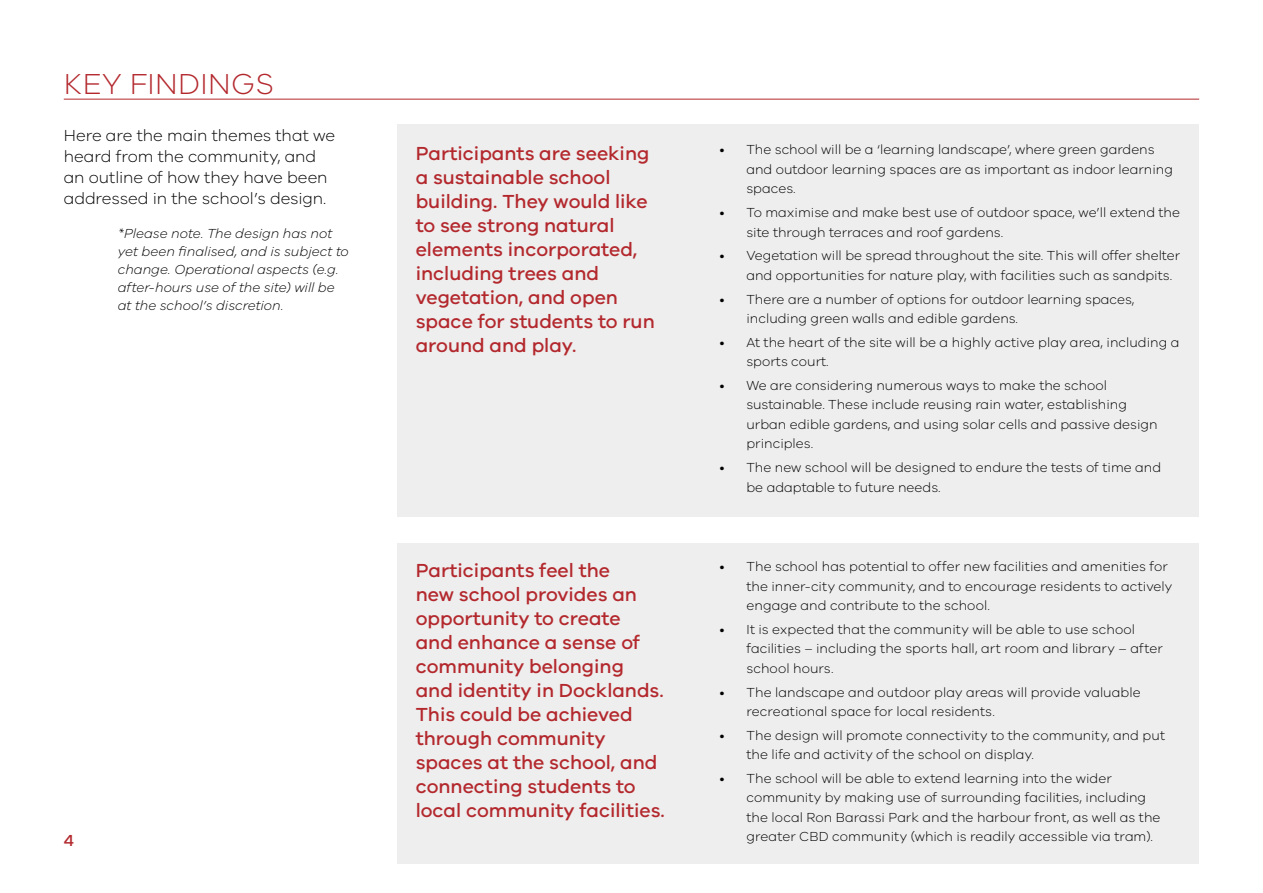
<style>
.page{position:relative;width:1263px;height:893px;background:#fff}
.page>*{position:absolute;margin:0;border:0;box-sizing:border-box;transform-origin:0 0}
.t1{font:300 29.85px "VIC";letter-spacing:.01em;color:#b3282d}
.t2{font:500 19.5px/24px "VIC";color:#b3282d}
.t3{font:300 16.5px/21px "VIC";letter-spacing:-.005em;color:#000}
.t4{font:500 16.5px "VIC";color:#b3282d}
.t5{font:300 13.5px/19.5px "VIC";color:#000}
.t6{font:italic 300 13.5px/18px "VIC";color:#000}
</style>
<div class="page">
<hr style="left:64px;top:99px;width:1135px;height:1px;background:#b3282d">
<div style="left:398px;top:124px;width:801px;height:393px;background:#eee"></div>
<div style="left:398px;top:543px;width:801px;height:320px;background:#eee"></div>
<h1 class="t1" style="left:64px;top:66px;width:211px">KEY FINDINGS</h1>
<p class="t3" style="left:64px;top:124px;width:273px">Here are the main themes that we heard from the community, and an outline of how they have been addressed in the school’s design.</p>
<p class="t6" style="left:118px;top:224px;width:233px">*Please note. The design has not yet been finalised, and is subject to change. Operational aspects (e.g. after-hours use of the site) will be at the school’s discretion.</p>
<h2 class="t2" style="left:416px;top:141px;width:241px">Participants are seeking a sustainable school building. They would like to see strong natural elements incorporated, including trees and vegetation, and open space for students to run around and play.</h2>
<p class="t5" style="left:746px;top:140px;width:428px;text-indent:-27px">• The school will be a ‘learning landscape’, where green gardens and outdoor learning spaces are as important as indoor learning spaces.</p>
<p class="t5" style="left:746px;top:202px;width:435px;text-indent:-27px">• To maximise and make best use of outdoor space, we’ll extend the site through terraces and roof gardens.</p>
<p class="t5" style="left:746px;top:245px;width:435px;text-indent:-27px">• Vegetation will be spread throughout the site. This will offer shelter and opportunities for nature play, with facilities such as sandpits.</p>
<p class="t5" style="left:746px;top:289px;width:389px;text-indent:-27px">• There are a number of options for outdoor learning spaces, including green walls and edible gardens.</p>
<p class="t5" style="left:746px;top:332px;width:434px;text-indent:-27px">• At the heart of the site will be a highly active play area, including a sports court.</p>
<p class="t5" style="left:746px;top:375px;width:413px;text-indent:-27px">• We are considering numerous ways to make the school sustainable. These include reusing rain water, establishing urban edible gardens, and using solar cells and passive design principles.</p>
<p class="t5" style="left:746px;top:457px;width:416px;text-indent:-27px">• The new school will be designed to endure the tests of time and be adaptable to future needs.</p>
<p class="t2" style="left:416px;top:558px;width:251px">Participants feel the<br>new school provides an opportunity to create<br>and enhance a sense of community belonging and identity in Docklands.<br>This could be achieved through community spaces at the school, and connecting students to local community facilities.</p>
<p class="t5" style="left:746px;top:556px;width:427px;text-indent:-27px">• The school has potential to offer new facilities and amenities for the inner-city community, and to encourage residents to actively engage and contribute to the school.</p>
<p class="t5" style="left:746px;top:619px;width:418px;text-indent:-27px">• It is expected that the community will be able to use school facilities – including the sports hall, art room and library – after school hours.</p>
<p class="t5" style="left:746px;top:682px;width:396px;text-indent:-27px">• The landscape and outdoor play areas will provide valuable recreational space for local residents.</p>
<p class="t5" style="left:746px;top:725px;width:420px;text-indent:-27px">• The design will promote connectivity to the community, and put the life and activity of the school on display.</p>
<p class="t5" style="left:746px;top:768px;width:416px;text-indent:-27px">• The school will be able to extend learning into the wider community by making use of surrounding facilities, including the local Ron Barassi Park and the harbour front, as well as the</p>
<p class="t4" style="left:64px;top:830px;width:12px">4</p>
<p class="t5" style="left:746px;top:827px;width:408px">greater CBD community (which is readily accessible via tram).</p>
</div>
